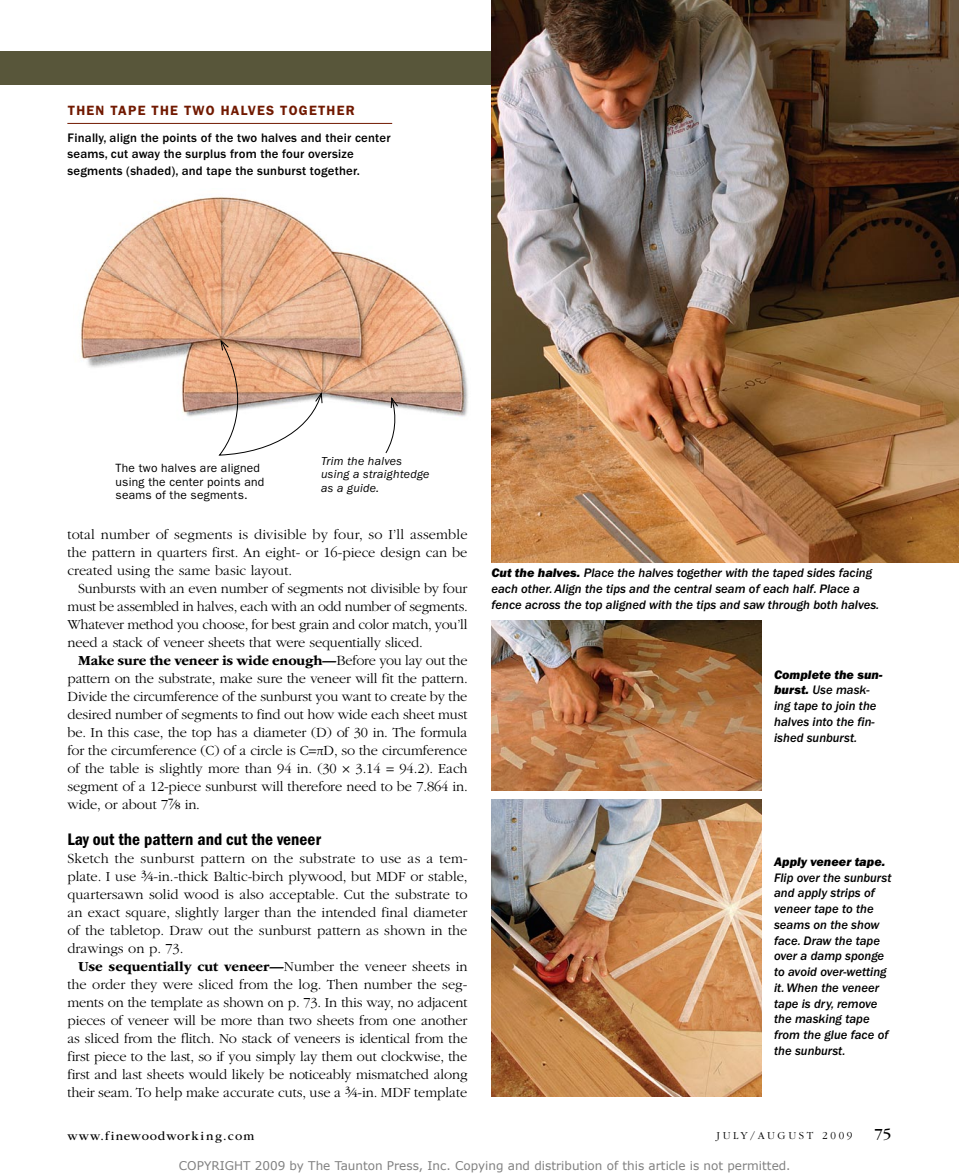
<style>
.page{position:relative;width:959px;height:1175px;background:#fff}
.page>*{position:absolute;margin:0;border:0;box-sizing:border-box;transform-origin:0 0}
.t1{font:17.25px "ITC Franklin Gothic Std Dm Cd";letter-spacing:.005em;color:#000}
.t2{font:16.05px "ITC Garamond Std";color:#000}
.t3{font:300 14.4px/18px "ITC Garamond Std";letter-spacing:-.01em;color:#000;text-align:justify}
.t4{font:600 13.5px "ITC Franklin Gothic Std";letter-spacing:.09em;color:#711901}
.t5{font:12.75px/15.8px "ITC Franklin Gothic Std Med It";color:#000}
.t6{font:500 12.75px/16.5px "ITC Franklin Gothic Std";letter-spacing:.015em;color:#000}
.t7{font:12.75px "ITC Franklin Gothic Std Hvy It";color:#000}
.t8{font:12.75px "ITC Garamond Std";letter-spacing:.09em;color:#000}
.t9{font:12px "Verdana";color:#808080}
.t10{font:12px/13.5px "ITC Franklin Gothic Std";letter-spacing:.02em;color:#000}
.t11{font:italic 12px/13.5px "ITC Franklin Gothic Std";letter-spacing:.02em;color:#000}
.t12{font:300 11.1px "ITC Garamond Std";letter-spacing:.24em;color:#000}
.s1{font-weight:700}
.s2{font-weight:400}
.s3{font-weight:400;font-size:10.05px}
.s4{font-family:"ITC Franklin Gothic Std Hvy It"}
</style>
<div class="page">
<hr style="left:67px;top:123px;width:325px;height:1px;background:#711901">
<div style="left:0;top:51px;width:958px;height:33px;background:#58563a"></div>
<img style="left:491px;top:620px;width:271px;height:170px">
<img style="left:491px;top:799px;width:271px;height:297px">
<img style="left:491px;top:0;width:467px;height:562px">
<img style="left:81px;top:196px;width:387px;height:221px">
<svg style="left:218px;top:339px;width:105px;height:117px"></svg>
<svg style="left:385px;top:396px;width:13px;height:58px"></svg>
<p class="t4" style="left:68px;top:102px;width:288px">THEN TAPE THE TWO HALVES TOGETHER</p>
<p class="t6" style="left:68px;top:129px;width:324px">Finally, align the points of the two halves and their center seams, cut away the surplus from the four oversize segments (shaded), and tape the sunburst together.</p>
<p class="t10" style="left:116px;top:461px;width:150px">The two halves are aligned using the center points and seams of the segments.</p>
<p class="t11" style="left:321px;top:454px;width:109px">Trim the halves using a straightedge as a guide.</p>
<p class="t3" style="left:68px;top:525px;width:401px">total number of segments is divisible by four, so I’ll assemble the pattern in quarters first. An eight- or 16-piece design can be created using the same basic layout.</p>
<p class="t3" style="left:68px;top:579px;width:402px;text-indent:10px">Sunbursts with an even number of segments not divisible by four must be assembled in halves, each with an odd number of segments.<br>Whatever method you choose, for best grain and color match, you’ll need a stack of veneer sheets that were sequentially sliced.</p>
<p class="t3" style="left:68px;top:651px;width:402px;text-indent:10px"><span class="s1">Make sure the veneer is wide enough—</span>Before you lay out the pattern on the substrate, make sure the veneer will fit the pattern.<br>Divide the circumference of the sunburst you want to create by the desired number of segments to find out how wide each sheet must be. In this case, the top has a diameter (D) of 30 in. The formula for the circumference (C) of a circle is C=πD, so the circumference of the table is slightly more than 94 in. (30 × 3.14 = 94.2). Each segment of a 12-piece sunburst will therefore need to be 7.864 in. wide, or about 7<sup>7</sup><span class="s2">⁄</span><span class="s3">8</span> in.</p>
<p class="t1" style="left:68px;top:829px;width:255px">Lay out the pattern and cut the veneer</p>
<p class="t3" style="left:67px;top:849px;width:402px">Sketch the sunburst pattern on the substrate to use as a tem&shy;plate. I use <sup>3</sup><span class="s2">⁄</span><span class="s3">4</span>-in.-thick Baltic-birch plywood, but MDF or stable, quartersawn solid wood is also acceptable. Cut the substrate to an exact square, slightly larger than the intended final diameter of the tabletop. Draw out the sunburst pattern as shown in the drawings on p. 73.</p>
<p class="t3" style="left:67px;top:957px;width:401px;text-indent:10px"><span class="s1">Use sequentially cut veneer—</span>Number the veneer sheets in the order they were sliced from the log. Then number the seg&shy;ments on the template as shown on p. 73. In this way, no adjacent pieces of veneer will be more than two sheets from one another as sliced from the flitch. No stack of veneers is identical from the first piece to the last, so if you simply lay them out clockwise, the first and last sheets would likely be noticeably mismatched along their seam. To help make accurate cuts, use a <sup>3</sup><span class="s2">⁄</span><span class="s3">4</span>-in. MDF template</p>
<p class="t5" style="left:491px;top:565px;width:389px"><span class="s4">Cut the halves.</span> Place the halves together with the taped sides facing each other. Align the tips and the central seam of each half. Place a fence across the top aligned with the tips and saw through both halves.</p>
<p class="t7" style="left:774px;top:667px;width:110px">Complete the sun-</p>
<p class="t5" style="left:774px;top:682px;width:104px"><span class="s4">burst.</span> Use mask&shy;ing tape to join the halves into the fin&shy;ished sunburst.</p>
<p class="t7" style="left:774px;top:854px;width:113px">Apply veneer tape.</p>
<p class="t5" style="left:774px;top:869px;width:119px">Flip over the sunburst and apply strips of veneer tape to the seams on the show face. Draw the tape over a damp sponge to avoid over-wetting it. When the veneer tape is dry, remove the masking tape from the glue face of the sunburst.</p>
<p class="t8" style="left:68px;top:1128px;width:188px">www.finewoodworking.com</p>
<p class="t12" style="left:716px;top:1129px;width:91px">July/August</p>
<p class="t12" style="left:822px;top:1129px;width:32px">2009</p>
<p class="t2" style="left:874px;top:1125px;width:18px">75</p>
<p class="t9" style="left:179px;top:1158px;width:613px">COPYRIGHT 2009 by The Taunton Press, Inc. Copying and distribution of this article is not permitted.</p>
</div>
